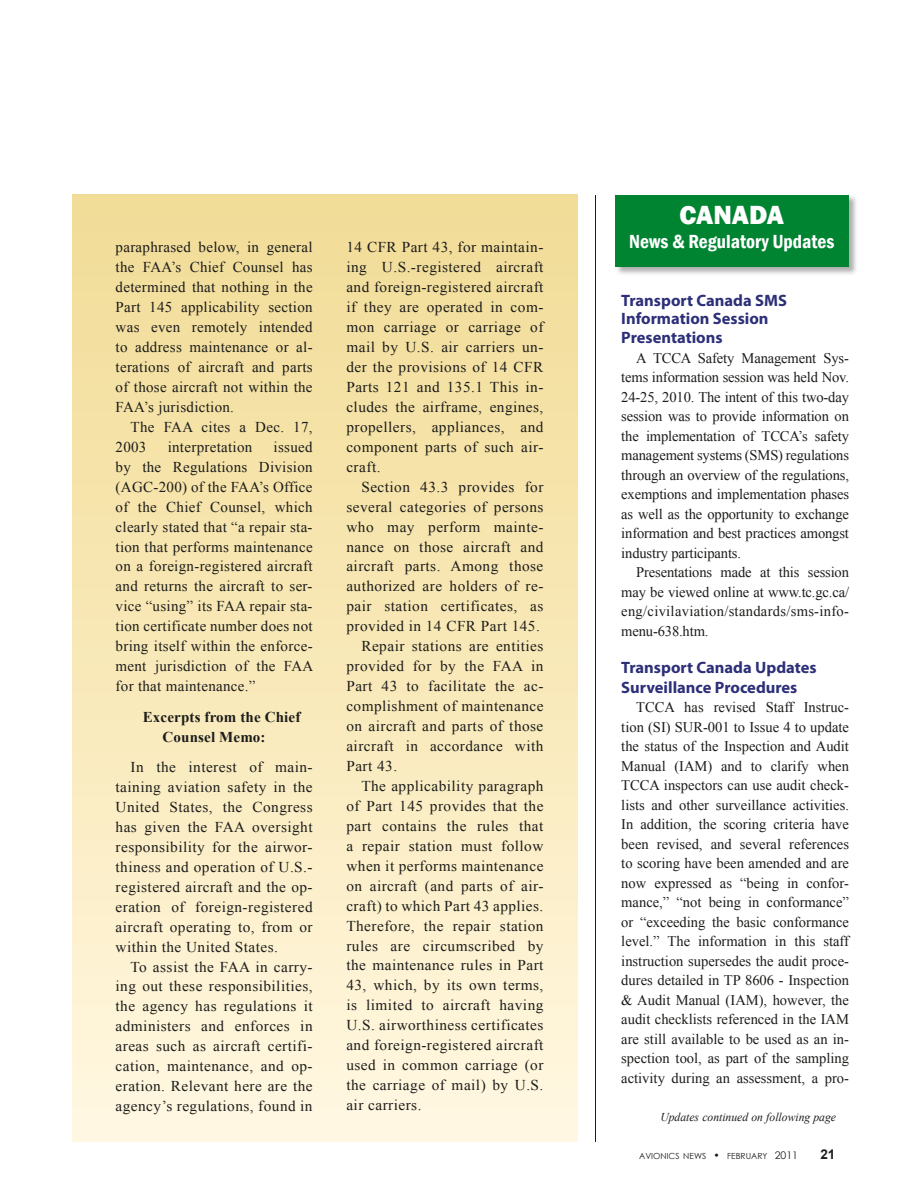
<style>
.page{position:relative;width:918px;height:1188px;background:#fff}
.page>*{position:absolute;margin:0;border:0;box-sizing:border-box;transform-origin:0 0}
.t1{font:800 27px "Franklin Gothic";color:#fff}
.t2{font:600 condensed 19.5px "Franklin Gothic";color:#fff}
.t3{font:700 16.5px/18px "Myriad Pro";color:#2d2f79}
.t4{font:15px/20px "Times New Roman";letter-spacing:.03em;color:#1c1c1a;text-align:justify}
.t5{font:700 15px/20px "Times New Roman";letter-spacing:.01em;color:#1c1c1a}
.t6{font:14.7px/19.5px "Times New Roman";color:#1c1c1a;text-align:justify}
.t7{font:700 13.5px "Arial";color:#1c1c1a}
.t8{font:italic 12px "Times New Roman";color:#1c1c1a}
.t9{font:8.4px "Century Gothic";color:#1c1c1a}
.s1{font-size:10.5px}
</style>
<div class="page">
<div style="left:72px;top:195px;width:506px;height:946px;background:linear-gradient(to bottom,#f1db94,#fff7e0)"></div>
<hr style="left:595px;top:195px;width:1px;height:946px;background:#1c1c1a">
<img style="left:615px;top:196px;width:241px;height:78px">
<div style="left:615px;top:195px;width:234px;height:71px;background:#008432"></div>
<p class="t4" style="left:116px;top:237px;width:199px">paraphrased below, in general the FAA’s Chief Counsel has determined that nothing in the Part 145 applicability section was even remotely intended to address maintenance or al&shy;terations of aircraft and parts of those aircraft not within the FAA’s jurisdiction.</p>
<p class="t4" style="left:116px;top:417px;width:199px;text-indent:15px">The FAA cites a Dec. 17,<br>2003</p>
<p class="t4" style="left:116px;top:437px;width:199px;text-indent:158px">issued by the Regulations Division (AGC-200) of the FAA’s Office of the Chief Counsel, which clearly stated that “a repair sta&shy;tion that performs maintenance on a foreign-registered aircraft and returns the aircraft to ser&shy;vice “using” its FAA repair sta&shy;tion certificate number does not bring itself within the enforce&shy;ment jurisdiction of the FAA for that maintenance.”</p>
<p class="t5" style="left:163px;top:706px;width:140px;text-indent:-20px">excerpts from the chief counsel memo:</p>
<p class="t4" style="left:116px;top:757px;width:199px;text-indent:15px">In the interest of main&shy;taining aviation safety in the United States, the Congress has given the FAA oversight responsibility for the airwor&shy;thiness and operation of U.S.- registered aircraft and the op&shy;eration of foreign-registered aircraft operating to, from or within the United States.</p>
<p class="t4" style="left:116px;top:956px;width:199px;text-indent:15px">To assist the FAA in carry&shy;ing out these responsibilities, the agency has regulations it administers and enforces in areas such as aircraft certifi&shy;cation, maintenance, and op&shy;eration. Relevant here are the agency’s regulations, found in</p>
<p class="t4" style="left:168px;top:437px;width:86px">interpretation</p>
<p class="t4" style="left:346px;top:237px;width:199px">14 CFR Part 43, for maintain&shy;ing U.S.-registered aircraft and foreign-registered aircraft if they are operated in com&shy;mon carriage or carriage of mail by U.S. air carriers un&shy;der the provisions of 14 CFR Parts 121 and 135.1 This in&shy;cludes the airframe, engines, propellers, appliances, and component parts of such air&shy;craft.</p>
<p class="t4" style="left:361px;top:476px;width:184px">Section 43.3 provides for</p>
<p class="t4" style="left:346px;top:496px;width:199px">several categories of persons</p>
<p class="t4" style="left:346px;top:516px;width:199px">who may perform mainte-</p>
<p class="t4" style="left:346px;top:536px;width:199px">nance on those aircraft and</p>
<p class="t4" style="left:346px;top:556px;width:199px">aircraft parts. Among those</p>
<p class="t4" style="left:346px;top:576px;width:199px">authorized are holders of re-</p>
<p class="t4" style="left:346px;top:596px;width:199px">pair station certificates, as</p>
<p class="t4" style="left:346px;top:616px;width:195px">provided in 14 CFR Part 145.</p>
<p class="t4" style="left:361px;top:636px;width:184px">Repair stations are entities</p>
<p class="t4" style="left:346px;top:656px;width:199px">provided for by the FAA in</p>
<p class="t4" style="left:346px;top:676px;width:199px">Part 43 to facilitate the ac-</p>
<p class="t4" style="left:346px;top:696px;width:199px">complishment of maintenance</p>
<p class="t4" style="left:346px;top:716px;width:199px">on aircraft and parts of those</p>
<p class="t4" style="left:346px;top:736px;width:199px">aircraft in accordance with</p>
<p class="t4" style="left:346px;top:756px;width:52px">Part 43.</p>
<p class="t4" style="left:361px;top:776px;width:184px">The applicability paragraph</p>
<p class="t4" style="left:346px;top:796px;width:199px">of Part 145 provides that the</p>
<p class="t4" style="left:346px;top:816px;width:199px">part contains the rules that</p>
<p class="t4" style="left:346px;top:836px;width:199px">a repair station must follow</p>
<p class="t4" style="left:346px;top:856px;width:199px">when it performs maintenance</p>
<p class="t4" style="left:346px;top:875px;width:199px">on aircraft (and parts of air-</p>
<p class="t4" style="left:346px;top:895px;width:199px">craft) to which Part 43 applies.</p>
<p class="t4" style="left:346px;top:915px;width:199px">Therefore, the repair station</p>
<p class="t4" style="left:346px;top:935px;width:199px">rules are circumscribed by</p>
<p class="t4" style="left:346px;top:955px;width:199px">the maintenance rules in Part</p>
<p class="t4" style="left:346px;top:975px;width:199px">43, which, by its own terms,</p>
<p class="t4" style="left:346px;top:995px;width:199px">is limited to aircraft having</p>
<p class="t4" style="left:346px;top:1015px;width:199px">U.S. airworthiness certificates</p>
<p class="t4" style="left:346px;top:1035px;width:199px">and foreign-registered aircraft</p>
<p class="t4" style="left:346px;top:1055px;width:199px">used in common carriage (or</p>
<p class="t4" style="left:346px;top:1075px;width:199px">the carriage of mail) by U.S.</p>
<p class="t4" style="left:346px;top:1095px;width:77px">air carriers.</p>
<h1 class="t1" style="left:680px;top:198px;width:106px">CANADA</h1>
<h2 class="t2" style="left:629px;top:229px;width:207px">News &amp; Regulatory Updates</h2>
<p class="t3" style="left:621px;top:291px;width:167px">Transport Canada SMS<br>Information Session</p>
<p class="t3" style="left:621px;top:328px;width:103px">Presentations</p>
<p class="t6" style="left:621px;top:348px;width:229px;text-indent:15px">A TCCA Safety Management Sys&shy;tems information session was held Nov.<br>24-25, 2010. The intent of this two-day session was to provide information on the implementation of TCCA’s safety management systems (SMS) regulations through an overview of the regulations, exemptions and implementation phases as well as the opportunity to exchange information and best practices amongst industry participants.</p>
<p class="t6" style="left:621px;top:563px;width:229px;text-indent:15px">Presentations made at this session may be viewed online at www.tc.gc.ca/ eng/civilaviation/standards/sms-info&shy;menu-638.htm.</p>
<p class="t3" style="left:621px;top:657px;width:197px;line-height:19.5px">Transport Canada Updates<br>Surveillance Procedures</p>
<p class="t6" style="left:621px;top:697px;width:229px;text-indent:15px">TCCA has revised Staff Instruc&shy;tion (SI) SUR-001 to Issue 4 to update the status of the Inspection and Audit Manual (IAM) and to clarify when TCCA inspectors can use audit check&shy;lists and other surveillance activities.<br>In addition, the scoring criteria have been revised, and several references to scoring have been amended and are now expressed as “being in confor&shy;mance,” “not being in conformance” or “exceeding the basic conformance level.” The information in this staff instruction supersedes the audit proce&shy;dures detailed in TP 8606 - Inspection &amp; Audit Manual (IAM), however, the audit checklists referenced in the IAM are still available to be used as an in&shy;spection tool, as part of the sampling activity during an assessment, a pro-</p>
<p class="t8" style="left:660px;top:1109px;width:177px">Updates continued on following page</p>
<p class="t9" style="left:639px;top:1150px;width:160px">AVIONICS NEWS <span class="s1">•</span> FEBRUARY <span class="s1">2011</span></p>
<p class="t7" style="left:820px;top:1145px;width:17px">21</p>
</div>
